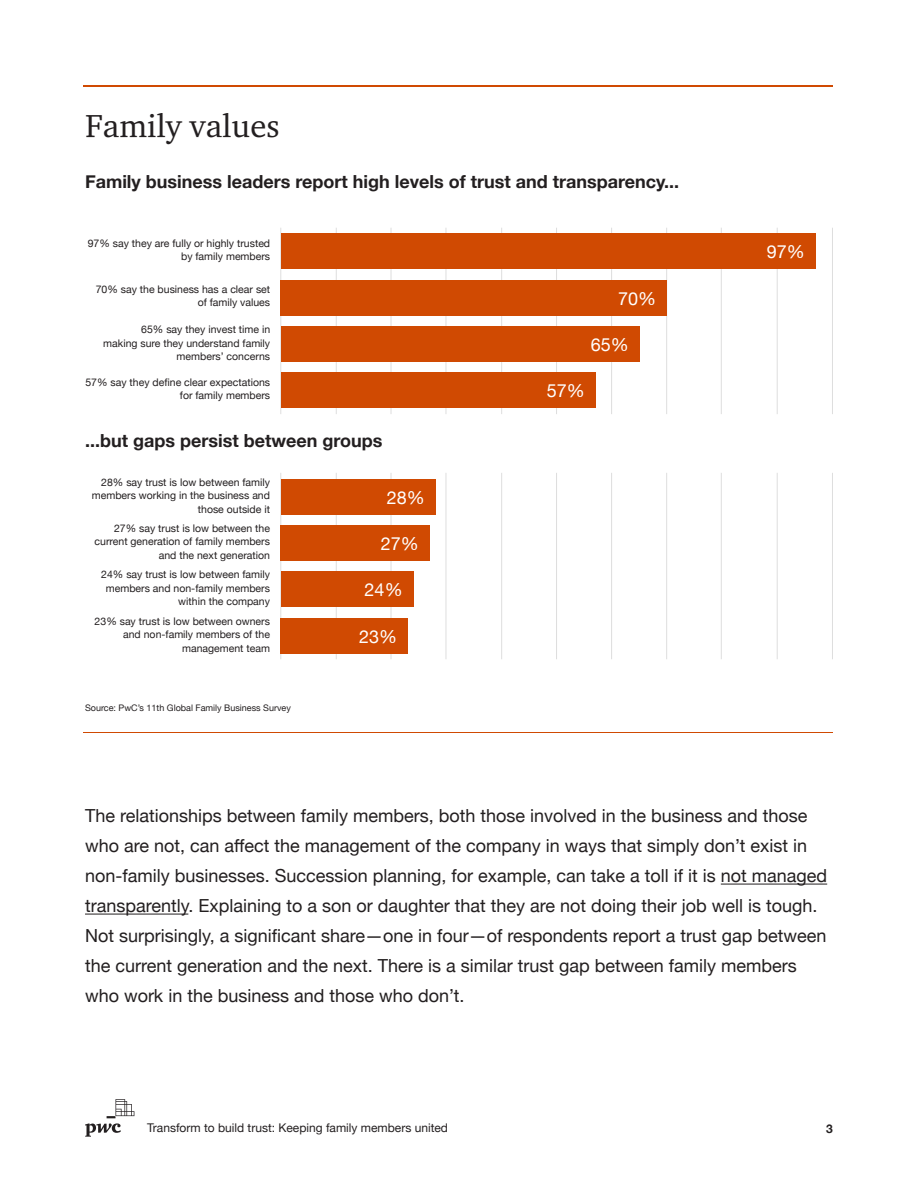
<style>
.page{position:relative;width:918px;height:1188px;background:#fff}
.page>*{position:absolute;margin:0;border:0;box-sizing:border-box;transform-origin:0 0}
.t1{font:34.5px "ITC Charter Pro";color:#231f20}
.t2{font:18px/30px "Helvetica Neue";color:#231f20}
.t3{font:700 18px "Helvetica Neue";color:#231f20}
.t4{font:18px "Helvetica Neue";color:#fff}
.t5{font:12px "Helvetica Neue";color:#231f20}
.t6{font:700 12px "Helvetica Neue";color:#231f20}
.t7{font:10.5px/13.5px "Helvetica Neue";color:#231f20;text-align:right}
.t8{font:9px "Helvetica Neue";color:#231f20}
</style>
<div class="page">
<svg style="left:85px;top:1099px;width:49px;height:38px"></svg>
<hr style="left:721px;top:884px;width:106px;height:1px;background:#231f20">
<hr style="left:85px;top:914px;width:103px;height:1px;background:#231f20">
<hr style="left:832px;top:473px;width:1px;height:186px;background:#dedede">
<hr style="left:777px;top:473px;width:1px;height:186px;background:#dedede">
<hr style="left:721px;top:473px;width:1px;height:186px;background:#dedede">
<hr style="left:666px;top:473px;width:1px;height:186px;background:#dedede">
<hr style="left:611px;top:473px;width:1px;height:186px;background:#dedede">
<hr style="left:556px;top:473px;width:1px;height:186px;background:#dedede">
<hr style="left:501px;top:473px;width:1px;height:186px;background:#dedede">
<hr style="left:446px;top:473px;width:1px;height:186px;background:#dedede">
<hr style="left:391px;top:473px;width:1px;height:186px;background:#dedede">
<hr style="left:336px;top:473px;width:1px;height:186px;background:#dedede">
<hr style="left:280px;top:473px;width:1px;height:186px;background:#dedede">
<hr style="left:832px;top:228px;width:1px;height:186px;background:#dedede">
<hr style="left:777px;top:228px;width:1px;height:186px;background:#dedede">
<hr style="left:721px;top:228px;width:1px;height:186px;background:#dedede">
<hr style="left:666px;top:228px;width:1px;height:186px;background:#dedede">
<hr style="left:611px;top:228px;width:1px;height:186px;background:#dedede">
<hr style="left:556px;top:228px;width:1px;height:186px;background:#dedede">
<hr style="left:501px;top:228px;width:1px;height:186px;background:#dedede">
<hr style="left:446px;top:228px;width:1px;height:186px;background:#dedede">
<hr style="left:391px;top:228px;width:1px;height:186px;background:#dedede">
<hr style="left:336px;top:228px;width:1px;height:186px;background:#dedede">
<hr style="left:280px;top:228px;width:1px;height:186px;background:#dedede">
<div style="left:281px;top:234px;width:535px;height:35px;background:#d04a02"></div>
<div style="left:281px;top:280px;width:386px;height:35px;background:#d04a02"></div>
<div style="left:281px;top:326px;width:358px;height:36px;background:#d04a02"></div>
<div style="left:281px;top:373px;width:314px;height:35px;background:#d04a02"></div>
<div style="left:281px;top:479px;width:154px;height:35px;background:#d04a02"></div>
<div style="left:281px;top:525px;width:149px;height:35px;background:#d04a02"></div>
<div style="left:281px;top:571px;width:132px;height:36px;background:#d04a02"></div>
<div style="left:281px;top:618px;width:127px;height:35px;background:#d04a02"></div>
<hr style="left:83px;top:85px;width:750px;height:2px;background:#d04a02">
<hr style="left:83px;top:732px;width:750px;height:1px;background:#d04a02">
<p class="t1" style="left:85px;top:106px;width:196px">Family values</p>
<p class="t3" style="left:85px;top:167px;width:596px">Family business leaders report high levels of trust and transparency...</p>
<p class="t7" style="left:88px;top:237px;width:184px">97% say they are fully or highly trusted by family members</p>
<p class="t7" style="left:96px;top:283px;width:176px">70% say the business has a clear set of family values</p>
<p class="t7" style="left:103px;top:323px;width:168px">65% say they invest time in<br>making sure they understand family members’ concerns</p>
<p class="t7" style="left:85px;top:376px;width:186px">57% say they define clear expectations for family members</p>
<p class="t3" style="left:85px;top:426px;width:299px">...but gaps persist between groups</p>
<p class="t7" style="left:92px;top:476px;width:180px">28% say trust is low between family members working in the business and those outside it</p>
<p class="t7" style="left:95px;top:522px;width:177px">27% say trust is low between the current generation of family members and the next generation</p>
<p class="t7" style="left:101px;top:569px;width:170px">24% say trust is low between family members and non-family members within the company</p>
<p class="t7" style="left:95px;top:615px;width:177px">23% say trust is low between owners and non-family members of the management team</p>
<p class="t8" style="left:85px;top:701px;width:207px">Source: PwC’s 11th Global Family Business Survey</p>
<p class="t4" style="left:387px;top:484px;width:40px">28%</p>
<p class="t4" style="left:381px;top:530px;width:40px">27%</p>
<p class="t4" style="left:365px;top:577px;width:40px">24%</p>
<p class="t4" style="left:359px;top:623px;width:40px">23%</p>
<p class="t4" style="left:618px;top:285px;width:40px">70%</p>
<p class="t4" style="left:591px;top:332px;width:40px">65%</p>
<p class="t4" style="left:547px;top:378px;width:40px">57%</p>
<p class="t4" style="left:767px;top:239px;width:40px">97%</p>
<p class="t2" style="left:85px;top:802px;width:744px">The relationships between family members, both those involved in the business and those who are not, can affect the management of the company in ways that simply don’t exist in non-family businesses. Succession planning, for example, can take a toll if it is not managed transparently. Explaining to a son or daughter that they are not doing their job well is tough.<br>Not surprisingly, a significant share—one in four—of respondents report a trust gap between the current generation and the next. There is a similar trust gap between family members who work in the business and those who don’t.</p>
<p class="t5" style="left:147px;top:1119px;width:302px">Transform to build trust: Keeping family members united</p>
<p class="t6" style="left:826px;top:1119px;width:8px">3</p>
</div>
